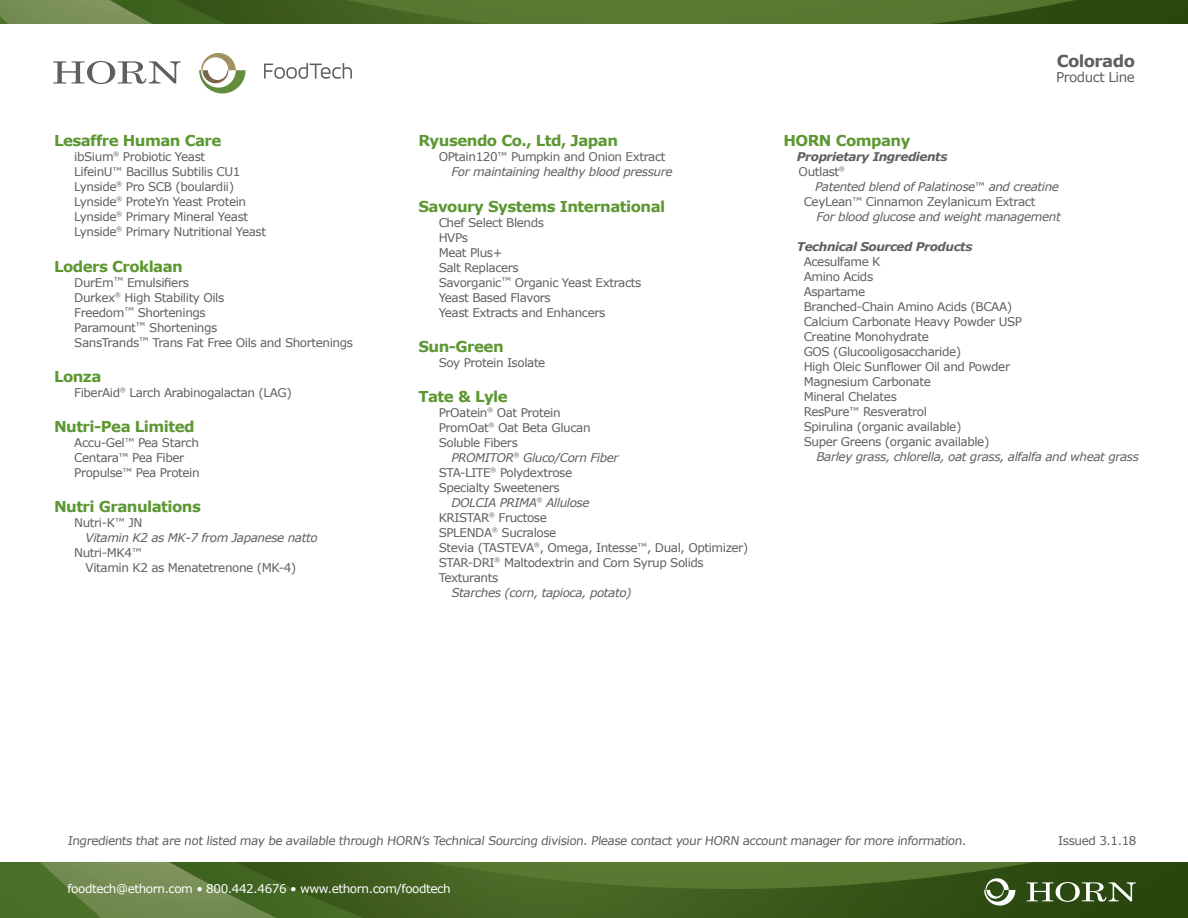
<style>
.page{position:relative;width:1188px;height:918px;background:#fff}
.page>*{position:absolute;margin:0;border:0;box-sizing:border-box;transform-origin:0 0}
.Body{font:700 16.5px "Verdana";letter-spacing:-.035em;color:#5f5f62}
.Head{font:700 15px "Verdana";letter-spacing:-.035em;color:#5c9731}
.Body-2{font:13.5px "Verdana";letter-spacing:-.035em;color:#5f5f62}
.Body-3{font:12px "Verdana";letter-spacing:-.035em;color:#5f5f62}
.Body_Italic{font:italic 12px "Verdana";letter-spacing:-.035em;color:#5f5f62}
.t1{font:12px "Verdana";letter-spacing:-.035em;color:#fff}
.Body-4{font:italic 700 12px/15px "Verdana";letter-spacing:-.035em;color:#5f5f62}
.s1{font-size:10.5px}
.s2{font-weight:400;font-style:normal}
.s3{font-style:normal;font-size:10.5px}
</style>
<div class="page">
<svg style="left:497px;top:863px;width:691px;height:55px;background:#405f1f"></svg>
<svg style="left:0;top:863px;width:497px;height:55px;background:#527031"></svg>
<svg style="left:0;top:0;width:1188px;height:24px;background:#4e6d2b"></svg>
<svg style="left:1027px;top:882px;width:109px;height:20px"></svg>
<svg style="left:984px;top:878px;width:31px;height:28px"></svg>
<svg style="left:264px;top:63px;width:88px;height:16px"></svg>
<svg style="left:199px;top:53px;width:47px;height:40px"></svg>
<svg style="left:53px;top:61px;width:128px;height:23px"></svg>
<p class="Head" style="left:54px;top:131px;width:169px">Lesaffre Human Care</p>
<p class="Body-3" style="left:74px;top:149px;width:132px">ibSium<sup>®</sup> Probiotic Yeast</p>
<p class="Body-3" style="left:74px;top:164px;width:168px">LifeinU<span class="s1">™</span> Bacillus Subtilis CU1</p>
<p class="Body-3" style="left:74px;top:179px;width:161px">Lynside<sup>®</sup> Pro SCB (boulardii)</p>
<p class="Body-3" style="left:74px;top:194px;width:174px">Lynside<sup>®</sup> ProteYn Yeast Protein</p>
<p class="Body-3" style="left:74px;top:209px;width:175px">Lynside<sup>®</sup> Primary Mineral Yeast</p>
<p class="Body-3" style="left:74px;top:224px;width:193px">Lynside<sup>®</sup> Primary Nutritional Yeast</p>
<p class="Head" style="left:54px;top:257px;width:130px">Loders Croklaan</p>
<p class="Body-3" style="left:74px;top:275px;width:116px">DurEm<span class="s1">™</span> Emulsifiers</p>
<p class="Body-3" style="left:74px;top:290px;width:152px">Durkex<sup>®</sup> High Stability Oils</p>
<p class="Body-3" style="left:74px;top:305px;width:133px">Freedom<span class="s1">™</span> Shortenings</p>
<p class="Body-3" style="left:74px;top:320px;width:145px">Paramount<span class="s1">™</span> Shortenings</p>
<p class="Body-3" style="left:74px;top:335px;width:280px">SansTrands<span class="s1">™</span> Trans Fat Free Oils and Shortenings</p>
<p class="Head" style="left:54px;top:367px;width:49px">Lonza</p>
<p class="Body-3" style="left:74px;top:385px;width:219px">FiberAid<sup>®</sup> Larch Arabinogalactan (LAG)</p>
<p class="Head" style="left:54px;top:417px;width:142px">Nutri-Pea Limited</p>
<p class="Body-3" style="left:74px;top:435px;width:126px">Accu-Gel<span class="s1">™</span> Pea Starch</p>
<p class="Body-3" style="left:74px;top:450px;width:112px">Centara<span class="s1">™</span> Pea Fiber</p>
<p class="Body-3" style="left:74px;top:465px;width:127px">Propulse<span class="s1">™</span> Pea Protein</p>
<p class="Head" style="left:54px;top:497px;width:149px">Nutri Granulations</p>
<p class="Body-3" style="left:74px;top:515px;width:70px">Nutri-K<span class="s1">™</span> JN</p>
<p class="Body_Italic" style="left:86px;top:530px;width:234px">Vitamin K2 as MK-7 from Japanese natto</p>
<p class="Body-3" style="left:74px;top:545px;width:69px">Nutri-MK4<span class="s1">™</span></p>
<p class="Body-3" style="left:86px;top:560px;width:212px">Vitamin K2 as Menatetrenone (MK-4)</p>
<p class="Head" style="left:418px;top:131px;width:201px">Ryusendo Co., Ltd, Japan</p>
<p class="Body-3" style="left:439px;top:149px;width:228px">OPtain120<span class="s1">™</span> Pumpkin and Onion Extract</p>
<p class="Body_Italic" style="left:451px;top:164px;width:223px">For maintaining healthy blood pressure</p>
<p class="Head" style="left:418px;top:197px;width:248px">Savoury Systems International</p>
<p class="Body-3" style="left:439px;top:215px;width:107px">Chef Select Blends</p>
<p class="Body-3" style="left:439px;top:230px;width:31px">HVPs</p>
<p class="Body-3" style="left:439px;top:245px;width:65px">Meat Plus+</p>
<p class="Body-3" style="left:439px;top:260px;width:82px">Salt Replacers</p>
<p class="Body-3" style="left:439px;top:275px;width:204px">Savorganic<span class="s1">™</span> Organic Yeast Extracts</p>
<p class="Body-3" style="left:439px;top:290px;width:114px">Yeast Based Flavors</p>
<p class="Body-3" style="left:439px;top:305px;width:168px">Yeast Extracts and Enhancers</p>
<p class="Head" style="left:418px;top:337px;width:87px">Sun-Green</p>
<p class="Body-3" style="left:439px;top:355px;width:108px">Soy Protein Isolate</p>
<p class="Head" style="left:418px;top:387px;width:91px">Tate &amp; Lyle</p>
<p class="Body-3" style="left:439px;top:405px;width:123px">PrOatein<sup>®</sup> Oat Protein</p>
<p class="Body-3" style="left:439px;top:420px;width:153px">PromOat<sup>®</sup> Oat Beta Glucan</p>
<p class="Body-3" style="left:439px;top:435px;width:81px">Soluble Fibers</p>
<p class="Body_Italic" style="left:451px;top:450px;width:169px">PROMITOR<sup>®</sup> Gluco/Corn Fiber</p>
<p class="Body-3" style="left:439px;top:465px;width:135px">STA-LITE<sup>®</sup> Polydextrose</p>
<p class="Body-3" style="left:439px;top:480px;width:123px">Specialty Sweeteners</p>
<p class="Body_Italic" style="left:451px;top:495px;width:140px">DOLCIA PRIMA<sup>®</sup> Allulose</p>
<p class="Body-3" style="left:439px;top:510px;width:110px">KRISTAR<sup>®</sup> Fructose</p>
<p class="Body-3" style="left:439px;top:525px;width:119px">SPLENDA<sup>®</sup> Sucralose</p>
<p class="Body-3" style="left:439px;top:540px;width:311px">Stevia (TASTEVA<sup>®</sup>, Omega, Intesse<span class="s1">™</span>, Dual, Optimizer)</p>
<p class="Body-3" style="left:439px;top:555px;width:267px">STAR-DRI<sup>®</sup> Maltodextrin and Corn Syrup Solids</p>
<p class="Body-3" style="left:439px;top:570px;width:61px">Texturants</p>
<p class="Body_Italic" style="left:451px;top:585px;width:182px">Starches (corn, tapioca, potato)</p>
<p class="Body" style="left:1057px;top:50px;width:80px">Colorado</p>
<p class="Body-2" style="left:1056px;top:68px;width:80px">Product Line</p>
<p class="Head" style="left:783px;top:131px;width:129px">HORN Company</p>
<p class="Body-4" style="left:797px;top:149px;width:152px">Proprietary Ingredients<br><span class="s2">Outlast</span><sup>®</sup></p>
<p class="Body_Italic" style="left:815px;top:179px;width:245px">Patented blend of Palatinose<span class="s3">™</span> and creatine</p>
<p class="Body-3" style="left:804px;top:194px;width:233px">CeyLean<span class="s1">™</span> Cinnamon Zeylanicum Extract</p>
<p class="Body_Italic" style="left:816px;top:209px;width:246px">For blood glucose and weight management</p>
<p class="Body-4" style="left:797px;top:239px;width:177px">Technical Sourced Products</p>
<p class="Body-3" style="left:804px;top:254px;width:78px">Acesulfame K</p>
<p class="Body-3" style="left:804px;top:269px;width:71px">Amino Acids</p>
<p class="Body-3" style="left:804px;top:284px;width:63px">Aspartame</p>
<p class="Body-3" style="left:804px;top:299px;width:210px">Branched-Chain Amino Acids (BCAA)</p>
<p class="Body-3" style="left:804px;top:314px;width:220px">Calcium Carbonate Heavy Powder USP</p>
<p class="Body-3" style="left:804px;top:329px;width:127px">Creatine Monohydrate</p>
<p class="Body-3" style="left:804px;top:344px;width:159px">GOS (Glucooligosaccharide)</p>
<p class="Body-3" style="left:804px;top:359px;width:208px">High Oleic Sunflower Oil and Powder</p>
<p class="Body-3" style="left:804px;top:374px;width:129px">Magnesium Carbonate</p>
<p class="Body-3" style="left:804px;top:389px;width:95px">Mineral Chelates</p>
<p class="Body-3" style="left:804px;top:404px;width:125px">ResPure<span class="s1">™</span> Resveratrol</p>
<p class="Body-3" style="left:804px;top:419px;width:159px">Spirulina (organic available)</p>
<p class="Body-3" style="left:804px;top:434px;width:187px">Super Greens (organic available)</p>
<p class="Body_Italic" style="left:816px;top:449px;width:324px">Barley grass, chlorella, oat grass, alfalfa and wheat grass</p>
<p class="Body-3" style="left:68px;top:833px;width:902px">Ingredients that are not listed may be available through HORN’s Technical Sourcing division. Please contact your HORN account manager for more information.</p>
<p class="Body-3" style="left:1058px;top:833px;width:80px">Issued 3.1.18</p>
<p class="t1" style="left:68px;top:881px;width:385px">foodtech@ethorn.com • 800.442.4676 • www.ethorn.com/foodtech</p>
</div>
